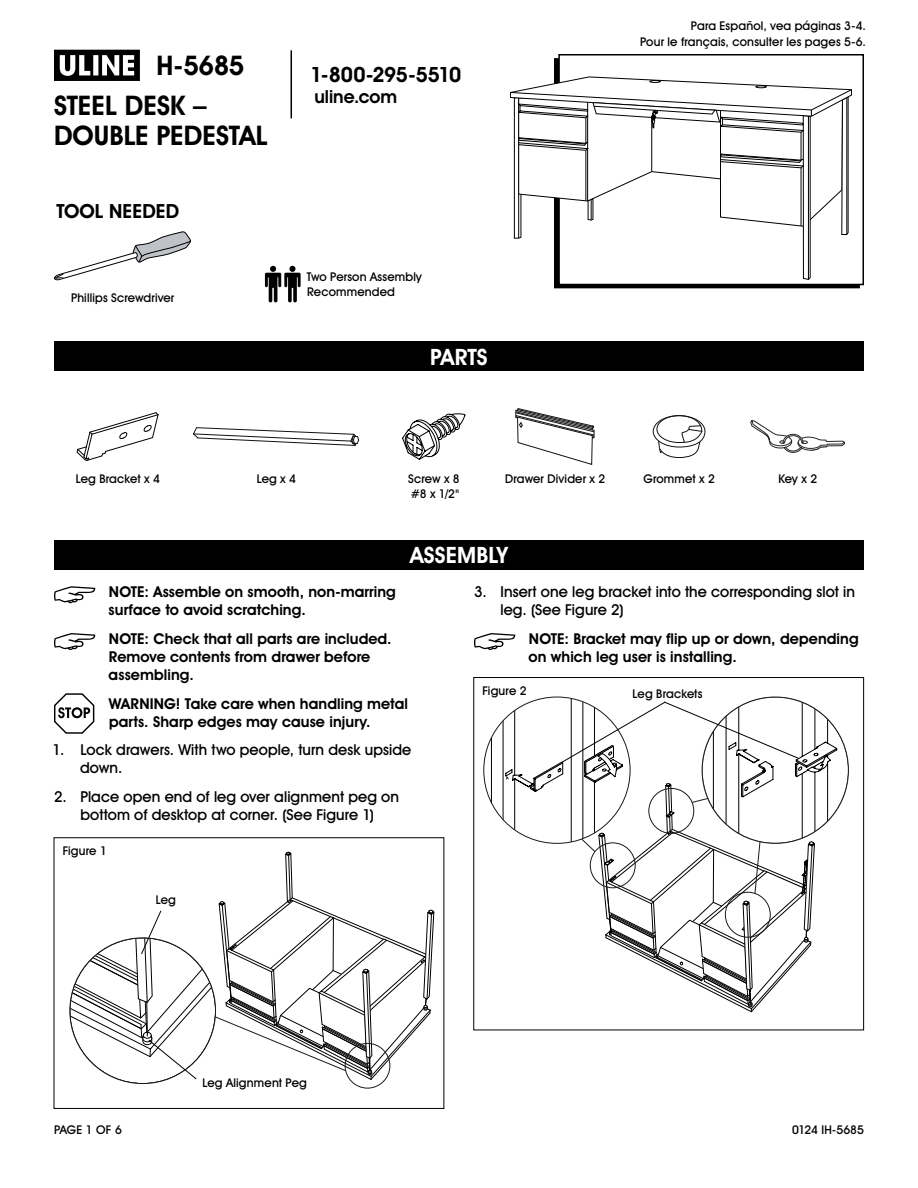
<style>
.page{position:relative;width:918px;height:1188px;background:#fff}
.page>*{position:absolute;margin:0;border:0;box-sizing:border-box;transform-origin:0 0}
.t1{font:700 27px/39.9px "Uline Two Knine";color:#000}
.t2{font:700 22.5px "Uline Two Knine";letter-spacing:.005em;color:#fff}
.t3{font:700 21px "Uline Two Knine";letter-spacing:-.02em;color:#000}
.t4{font:700 19.5px "Uline Two Knine";letter-spacing:.005em;color:#000}
.t5{font:700 18px "Uline Two Knine";color:#000}
.t6{font:700 15px/18px "Uline Two Knine";letter-spacing:.005em;color:#000}
.t7{font:15px/18px "Uline Two Knine";letter-spacing:.005em;color:#000}
.t8{font:12px/14.4px "Uline Two Knine";letter-spacing:.01em;color:#000}
</style>
<div class="page">
<svg style="left:54px;top:50px;width:86px;height:31px"></svg>
<hr style="left:291px;top:50px;width:1px;height:68px;background:#000">
<div style="left:558px;top:54px;width:306px;height:231px;border:2px solid #000"></div>
<svg style="left:510px;top:77px;width:342px;height:203px"></svg>
<hr style="left:801px;top:168px;width:1px;height:58px;background:#000">
<svg style="left:265px;top:266px;width:36px;height:36px"></svg>
<div style="left:289px;top:266px;width:7px;height:6px;background:#000;border-radius:50%"></div>
<svg style="left:54px;top:231px;width:137px;height:49px"></svg>
<div style="left:54px;top:341px;width:810px;height:30px;background:#000"></div>
<div style="left:54px;top:540px;width:810px;height:30px;background:#000"></div>
<svg style="left:77px;top:412px;width:81px;height:49px"></svg>
<svg style="left:193px;top:427px;width:166px;height:19px"></svg>
<svg style="left:515px;top:409px;width:79px;height:56px"></svg>
<div style="left:653px;top:415px;width:52px;height:32px;border:1px solid #111212;border-radius:50%"></div>
<svg style="left:656px;top:415px;width:47px;height:43px"></svg>
<svg style="left:750px;top:420px;width:95px;height:33px"></svg>
<svg style="left:54px;top:586px;width:41px;height:17px"></svg>
<svg style="left:54px;top:633px;width:41px;height:17px"></svg>
<svg style="left:54px;top:693px;width:40px;height:41px"></svg>
<svg style="left:474px;top:633px;width:41px;height:17px"></svg>
<div style="left:54px;top:837px;width:390px;height:272px;border:1px solid #000"></div>
<div style="left:473px;top:677px;width:391px;height:353px;border:1px solid #000"></div>
<svg style="left:490px;top:697px;width:348px;height:316px"></svg>
<svg style="left:70px;top:851px;width:364px;height:229px"></svg>
<svg style="left:402px;top:413px;width:64px;height:47px"></svg>
<h1 class="t1" style="left:54px;top:45px;width:192px;text-indent:103px">H-5685<br>STEEL DESK –</h1>
<h1 class="t1" style="left:54px;top:115px;width:215px">DOUBLE PEDESTAL</h1>
<h3 class="t4" style="left:56px;top:199px;width:124px">TOOL NEEDED</h3>
<p class="t8" style="left:71px;top:290px;width:105px">Phillips Screwdriver</p>
<h3 class="t3" style="left:310px;top:62px;width:152px">1-800-295-5510</h3>
<p class="t5" style="left:314px;top:86px;width:84px">uline.com</p>
<p class="t8" style="left:307px;top:270px;width:117px">Two Person Assembly<br>Recommended</p>
<h2 class="t2" style="left:430px;top:343px;width:59px">PARTS</h2>
<p class="t8" style="left:640px;top:17px;width:227px;line-height:16.8px;text-align:right">Para Español, vea páginas 3-4.<br>Pour le français, consulter les pages 5-6.</p>
<p class="t8" style="left:76px;top:472px;width:86px">Leg Bracket x 4</p>
<p class="t8" style="left:257px;top:472px;width:41px">Leg x 4</p>
<p class="t8" style="left:408px;top:472px;width:53px">Screw x 8 #8 x 1/2"</p>
<p class="t8" style="left:505px;top:472px;width:102px">Drawer Divider x 2</p>
<p class="t8" style="left:643px;top:472px;width:73px">Grommet x 2</p>
<p class="t8" style="left:778px;top:472px;width:40px">Key x 2</p>
<h2 class="t2" style="left:410px;top:542px;width:99px">ASSEMBLY</h2>
<p class="t6" style="left:109px;top:583px;width:289px">NOTE: Assemble on smooth, non-marring surface to avoid scratching.</p>
<p class="t6" style="left:109px;top:629px;width:285px">NOTE: Check that all parts are included.<br>Remove contents from drawer before assembling.</p>
<p class="t6" style="left:109px;top:694px;width:301px">WARNING! Take care when handling metal parts. Sharp edges may cause injury.</p>
<p class="t7" style="left:80px;top:741px;width:333px;text-indent:-27px">1. Lock drawers. With two people, turn desk upside down.</p>
<p class="t7" style="left:54px;top:788px;width:347px;text-align:center">2. Place open end of leg over alignment peg on bottom of desktop at corner. (See Figure 1)</p>
<p class="t8" style="left:63px;top:844px;width:46px">Figure 1</p>
<p class="t8" style="left:156px;top:892px;width:22px">Leg</p>
<p class="t7" style="left:501px;top:582px;width:356px;text-indent:-26px">3. Insert one leg bracket into the corresponding slot in leg. (See Figure 2)</p>
<p class="t6" style="left:528px;top:629px;width:332px">NOTE: Bracket may flip up or down, depending on which leg user is installing.</p>
<p class="t8" style="left:482px;top:683px;width:46px">Figure 2</p>
<p class="t8" style="left:633px;top:687px;width:71px">Leg Brackets</p>
<p class="t8" style="left:202px;top:1076px;width:106px">Leg Alignment Peg</p>
<p class="t8" style="left:54px;top:1122px;width:69px">PAGE 1 OF 6</p>
<p class="t8" style="left:792px;top:1122px;width:73px">0124 IH-5685</p>
</div>
